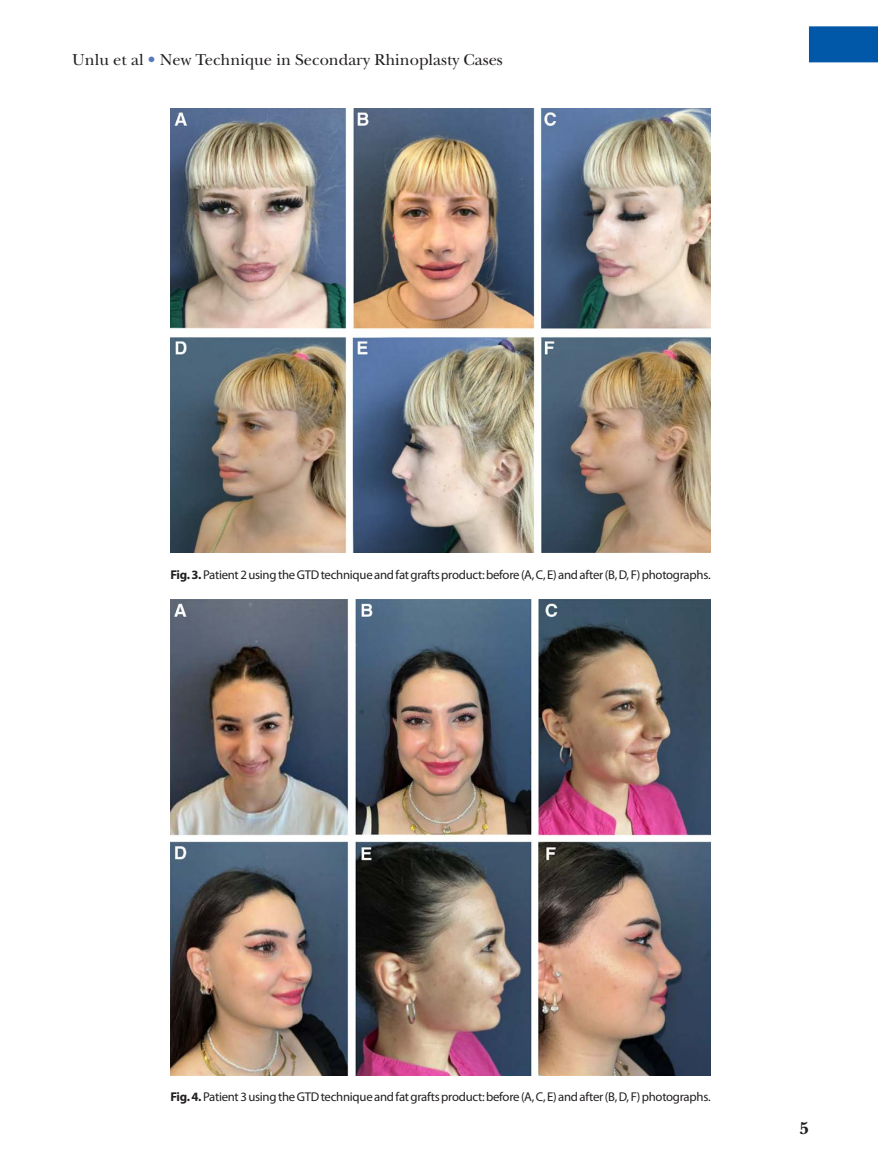
<style>
.page{position:relative;width:878px;height:1175px;background:#fff}
.page>*{position:absolute;margin:0;border:0;box-sizing:border-box;transform-origin:0 0}
.t1{font:700 18px "New Baskerville Std";color:#231f20}
.t2{font:16.5px "New Baskerville Std";color:#231f20}
.t3{font:12.75px "Myriad Pro";letter-spacing:-.02em;color:#231f20}
.s1{color:#5779bc}
.s2{font-weight:700}
</style>
<div class="page">
<div style="left:808px;top:26px;width:70px;height:36px;background:#0157a8"></div>
<img style="left:170px;top:108px;width:540px;height:445px">
<img style="left:170px;top:599px;width:540px;height:476px">
<p class="t2" style="left:72px;top:50px;width:432px">Unlu et al <span class="s1">•</span> New Technique in Secondary Rhinoplasty Cases</p>
<p class="t3" style="left:170px;top:566px;width:542px"><span class="s2">Fig. 3.</span> Patient 2 using the GTD technique and fat grafts product: before (A, C, E) and after (B, D, F) photographs.</p>
<p class="t3" style="left:170px;top:1089px;width:542px"><span class="s2">Fig. 4.</span> Patient 3 using the GTD technique and fat grafts product: before (A, C, E) and after (B, D, F) photographs.</p>
<h1 class="t1" style="left:799px;top:1118px;width:11px">5</h1>
</div>
